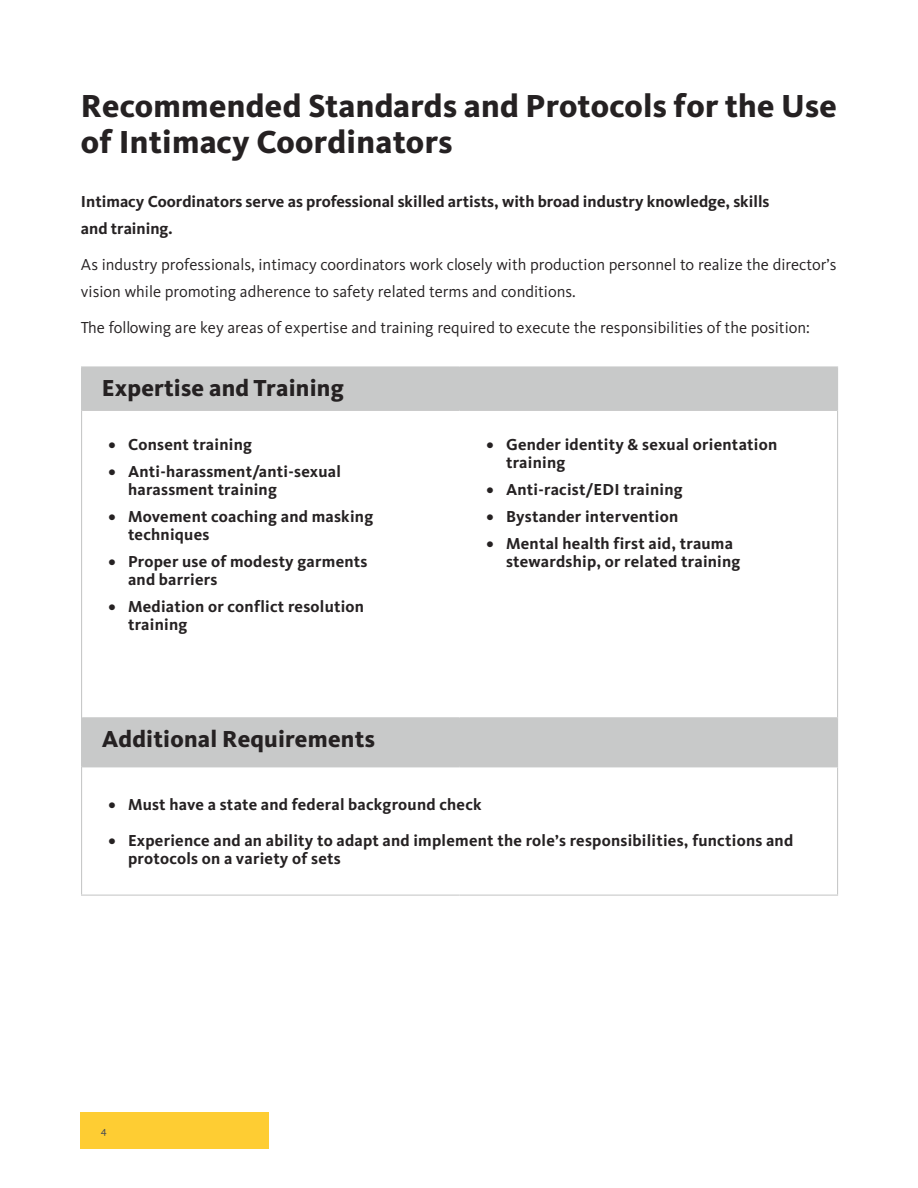
<style>
.page{position:relative;width:918px;height:1188px;background:#fff}
.page>*{position:absolute;margin:0;border:0;box-sizing:border-box;transform-origin:0 0}
.t1{font:800 33px/36px "Kievit";letter-spacing:.01em;color:#231f20}
.t2{font:800 24px "Kievit";letter-spacing:.01em;color:#231f20}
.t3{font:700 16.5px/18px "Kievit";letter-spacing:.015em;color:#231f20}
.t4{font:16.5px/27px "Kievit";color:#231f20}
.t5{font:10.5px "Kievit";color:#464b54}
</style>
<div class="page">
<div style="left:80px;top:1112px;width:189px;height:37px;background:#fecd33"></div>
<svg style="left:82px;top:368px;width:755px;height:398px"></svg>
<hr style="left:82px;top:409px;width:378px;height:2px;background:#c8c9c9">
<hr style="left:460px;top:409px;width:377px;height:2px;background:#c8c9c9">
<hr style="left:82px;top:766px;width:378px;height:1px;background:#c8c9c9">
<hr style="left:460px;top:766px;width:378px;height:1px;background:#c8c9c9">
<hr style="left:82px;top:717px;width:378px;height:2px;background:#c8c9c9">
<hr style="left:460px;top:717px;width:378px;height:2px;background:#c8c9c9">
<hr style="left:81px;top:366px;width:379px;height:2px;background:#c8c9c9">
<hr style="left:81px;top:368px;width:1px;height:42px;background:#c8c9c9">
<hr style="left:460px;top:366px;width:378px;height:2px;background:#c8c9c9">
<hr style="left:837px;top:368px;width:1px;height:42px;background:#c8c9c9">
<hr style="left:81px;top:410px;width:1px;height:308px;background:#c8c9c9">
<hr style="left:837px;top:410px;width:1px;height:307px;background:#c8c9c9">
<hr style="left:81px;top:718px;width:1px;height:49px;background:#c8c9c9">
<hr style="left:81px;top:767px;width:1px;height:128px;background:#c8c9c9">
<hr style="left:837px;top:767px;width:1px;height:128px;background:#c8c9c9">
<hr style="left:81px;top:895px;width:379px;height:1px;background:#c8c9c9">
<hr style="left:460px;top:895px;width:378px;height:1px;background:#c8c9c9">
<hr style="left:837px;top:719px;width:1px;height:47px;background:#c8c9c9">
<h1 class="t1" style="left:81px;top:88px;width:758px">Recommended Standards and Protocols for the Use of Intimacy Coordinators</h1>
<p class="t3" style="left:81px;top:188px;width:690px;line-height:27px">Intimacy Coordinators serve as professional skilled artists, with broad industry knowledge, skills and training.</p>
<p class="t4" style="left:81px;top:252px;width:757px">As industry professionals, intimacy coordinators work closely with production personnel to realize the director’s vision while promoting adherence to safety related terms and conditions.</p>
<p class="t4" style="left:81px;top:315px;width:731px">The following are key areas of expertise and training required to execute the responsibilities of the position:</p>
<h2 class="t2" style="left:102px;top:374px;width:244px">Expertise and Training</h2>
<p class="t3" style="left:109px;top:436px;width:145px">• Consent training</p>
<p class="t3" style="left:128px;top:463px;width:214px;text-indent:-20px">• Anti-harassment/anti-sexual harassment training</p>
<p class="t3" style="left:128px;top:508px;width:247px;text-indent:-20px">• Movement coaching and masking techniques</p>
<p class="t3" style="left:128px;top:553px;width:241px;text-indent:-20px">• Proper use of modesty garments and barriers</p>
<p class="t3" style="left:128px;top:598px;width:238px;text-indent:-20px">• Mediation or conflict resolution training</p>
<h2 class="t2" style="left:102px;top:725px;width:275px">Additional Requirements</h2>
<p class="t3" style="left:506px;top:436px;width:273px;text-indent:-20px">• Gender identity &amp; sexual orientation training</p>
<p class="t3" style="left:487px;top:481px;width:198px">• Anti-racist/EDI training</p>
<p class="t3" style="left:487px;top:508px;width:193px">• Bystander intervention</p>
<p class="t3" style="left:506px;top:535px;width:236px;text-indent:-20px">• Mental health first aid, trauma stewardship, or related training</p>
<p class="t3" style="left:109px;top:796px;width:375px">• Must have a state and federal background check</p>
<p class="t3" style="left:128px;top:832px;width:667px;text-indent:-20px">• Experience and an ability to adapt and implement the role’s responsibilities, functions and protocols on a variety of sets</p>
<p class="t5" style="left:101px;top:1125px;width:7px">4</p>
</div>
